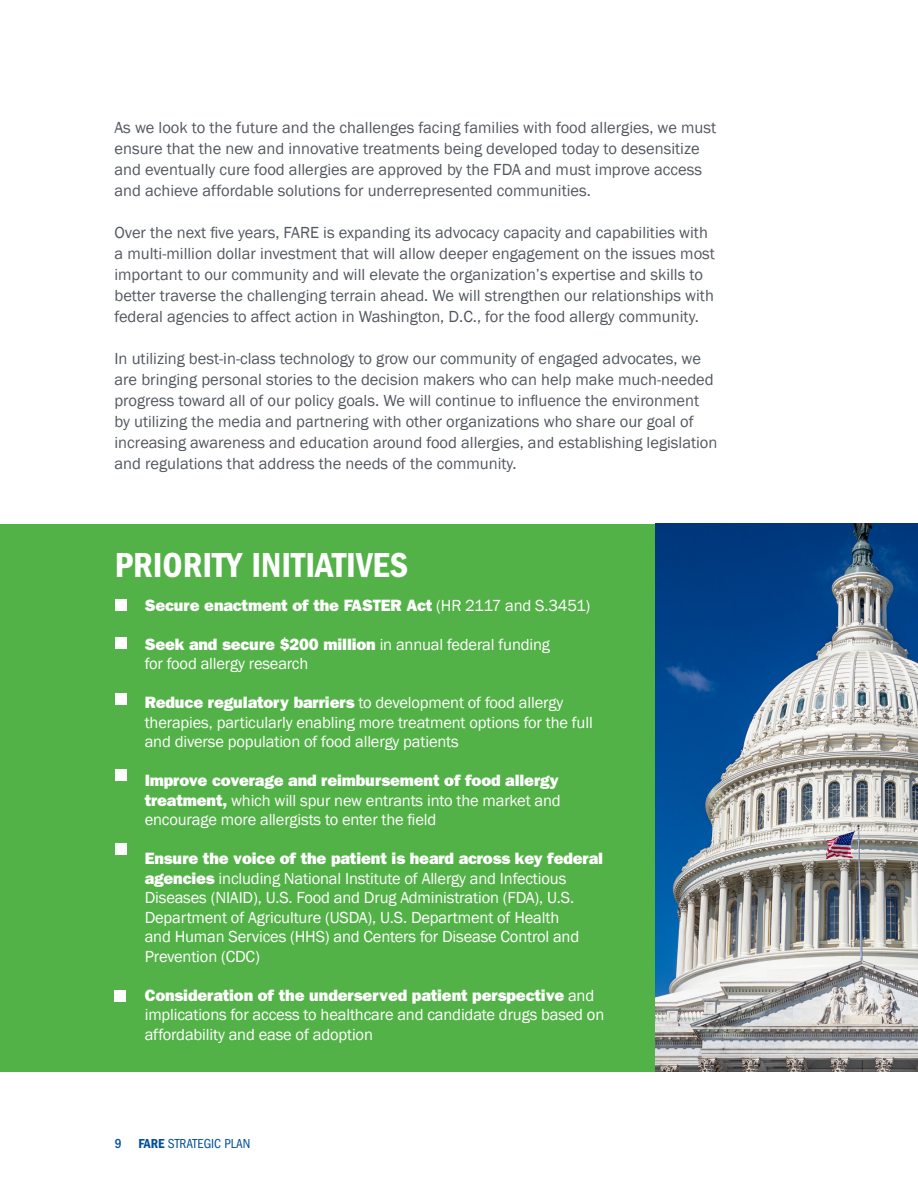
<style>
.page{position:relative;width:918px;height:1188px;background:#fff}
.page>*{position:absolute;margin:0;border:0;box-sizing:border-box;transform-origin:0 0}
.t1{font:36px "ITC Franklin Gothic Std Dm Cd";color:#fff}
.t2{font:16.5px/21px "Franklin Gothic";color:#535860}
.t3{font:16.5px/19.5px "Franklin Gothic";letter-spacing:-.01em;color:#fff}
.t4{font:16.5px "ITC Franklin Gothic Std Hvy";letter-spacing:-.01em;color:#fff}
.t5{font:condensed 13.5px "ITC Franklin Gothic Std";color:#014e99}
.s1{font-family:"Franklin Gothic"}
.s2{font-family:"ITC Franklin Gothic Std Hvy"}
.s3{font-weight:500}
.s4{font-family:"ITC Franklin Gothic Std Dm Cd";font-stretch:normal}
</style>
<div class="page">
<div style="left:0;top:524px;width:656px;height:547px;background:#53b247"></div>
<div style="left:115px;top:599px;width:11px;height:12px;background:#fff"></div>
<div style="left:115px;top:637px;width:11px;height:12px;background:#fff"></div>
<div style="left:115px;top:694px;width:11px;height:11px;background:#fff"></div>
<div style="left:115px;top:769px;width:11px;height:12px;background:#fff"></div>
<div style="left:115px;top:843px;width:11px;height:12px;background:#fff"></div>
<img style="left:656px;top:524px;width:262px;height:547px">
<div style="left:114px;top:990px;width:12px;height:12px;background:#fff"></div>
<p class="t2" style="left:114px;top:117px;width:603px">As we look to the future and the challenges facing families with food allergies, we must ensure that the new and innovative treatments being developed today to desensitize and eventually cure food allergies are approved by the FDA and must improve access and achieve affordable solutions for underrepresented communities.</p>
<p class="t2" style="left:114px;top:222px;width:602px">Over the next five years, FARE is expanding its advocacy capacity and capabilities with a multi-million dollar investment that will allow deeper engagement on the issues most important to our community and will elevate the organization’s expertise and skills to better traverse the challenging terrain ahead. We will strengthen our relationships with federal agencies to affect action in Washington, D.C., for the food allergy community.</p>
<p class="t2" style="left:114px;top:348px;width:605px">In utilizing best-in-class technology to grow our community of engaged advocates, we are bringing personal stories to the decision makers who can help make much-needed progress toward all of our policy goals. We will continue to influence the environment by utilizing the media and partnering with other organizations who share our goal of increasing awareness and education around food allergies, and establishing legislation and regulations that address the needs of the community.</p>
<p class="t1" style="left:115px;top:544px;width:295px">PRIORITY INITIATIVES</p>
<p class="t4" style="left:145px;top:596px;width:447px">Secure enactment of the FASTER Act <span class="s1">(HR 2117 and S.3451)</span></p>
<p class="t4" style="left:145px;top:635px;width:407px">Seek and secure $200 million <span class="s1">in annual federal funding</span></p>
<p class="t3" style="left:145px;top:655px;width:165px">for food allergy research</p>
<p class="t3" style="left:145px;top:694px;width:450px"><span class="s2">Reduce regulatory barriers</span> to development of food allergy therapies, particularly enabling more treatment options for the full and diverse population of food allergy patients</p>
<p class="t3" style="left:145px;top:772px;width:418px"><span class="s2">Improve coverage and reimbursement of food allergy treatment,</span> which will spur new entrants into the market and encourage more allergists to enter the field</p>
<p class="t4" style="left:145px;top:849px;width:460px">Ensure the voice of the patient is heard across key federal</p>
<p class="t3" style="left:145px;top:869px;width:436px"><span class="s2">agencies</span> including National Institute of Allergy and Infectious Diseases (NIAID), U.S. Food and Drug Administration (FDA), U.S.<br>Department of Agriculture (USDA), U.S. Department of Health and Human Services (HHS) and Centers for Disease Control and Prevention (CDC)</p>
<p class="t3" style="left:145px;top:986px;width:461px"><span class="s2">Consideration of the underserved patient perspective</span> and implications for access to healthcare and candidate drugs based on affordability and ease of adoption</p>
<p class="t5" style="left:115px;top:1136px;width:137px"><span class="s3">9</span> <span class="s4">FARE</span> STRATEGIC PLAN</p>
</div>
